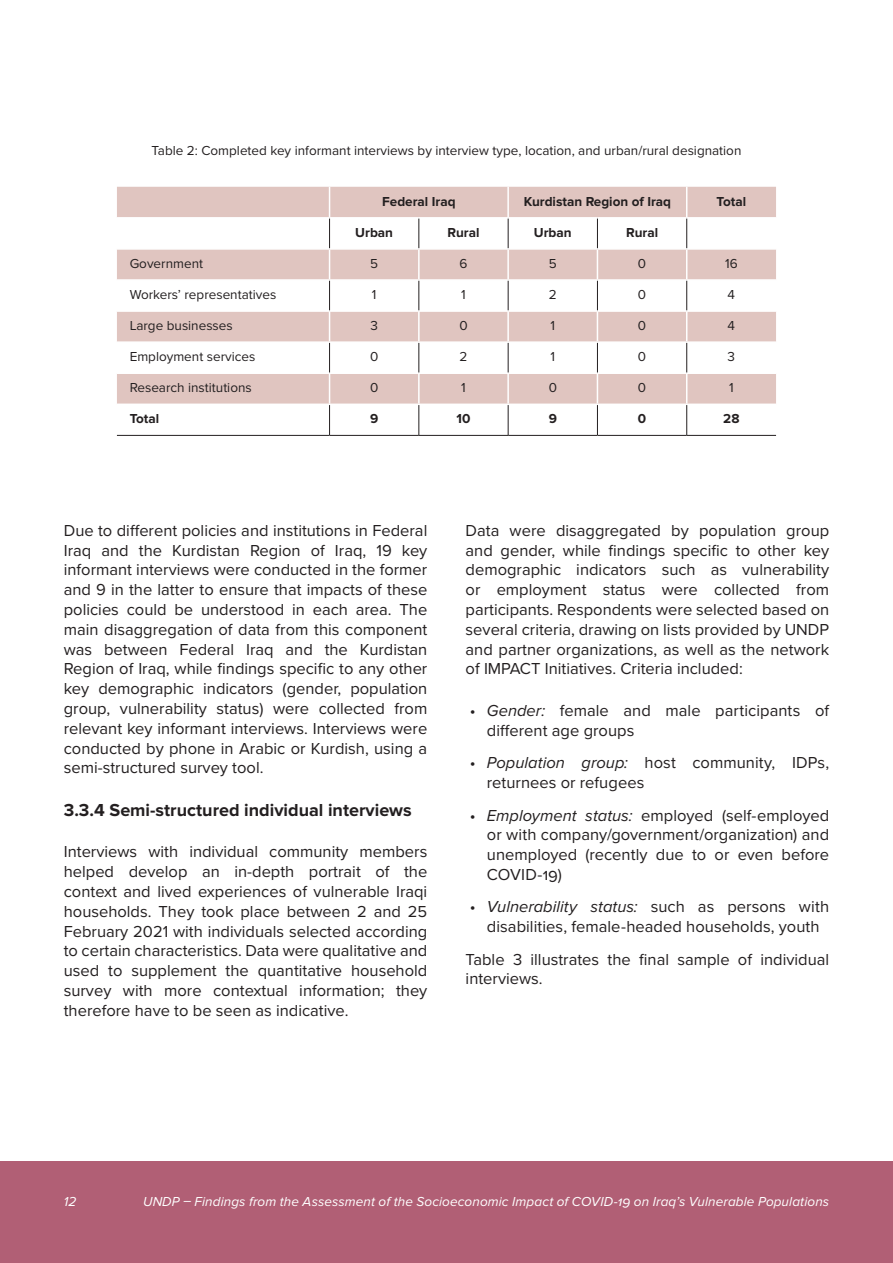
<style>
.page{position:relative;width:893px;height:1263px;background:#fff}
.page>*{position:absolute;margin:0;border:0;box-sizing:border-box;transform-origin:0 0}
.Head_3{font:700 18px "Proxima Nova";color:#231f20}
.Normal__Web{font:16.5px/19.8px "Proxima Nova";color:#231f20;text-align:justify}
.Box_text{font:13.5px "Proxima Nova";color:#231f20}
.t1{font:italic 13.5px "Proxima Nova";letter-spacing:.01em;color:#fff}
.Figure_heading{font:13.5px "Proxima Nova";color:#231f20}
.Box_text-2{font:700 13.5px "Proxima Nova";color:#231f20}
.s1{font-style:italic}
</style>
<div class="page">
<div style="left:0;top:1161px;width:893px;height:102px;background:#b15f75"></div>
<svg style="left:117px;top:187px;width:659px;height:217px;fill:#e0c5c0"></svg>
<hr style="left:329px;top:187px;width:1px;height:30px;background:#fff">
<hr style="left:507px;top:187px;width:2px;height:30px;background:#fff">
<hr style="left:686px;top:187px;width:1px;height:30px;background:#fff">
<hr style="left:117px;top:217px;width:213px;height:2px;background:#fff">
<hr style="left:330px;top:217px;width:89px;height:2px;background:#fff">
<hr style="left:419px;top:217px;width:89px;height:2px;background:#fff">
<hr style="left:508px;top:217px;width:89px;height:2px;background:#fff">
<hr style="left:597px;top:217px;width:90px;height:2px;background:#fff">
<hr style="left:687px;top:217px;width:89px;height:2px;background:#fff">
<hr style="left:117px;top:248px;width:213px;height:2px;background:#fff">
<hr style="left:330px;top:248px;width:89px;height:2px;background:#fff">
<hr style="left:419px;top:248px;width:89px;height:2px;background:#fff">
<hr style="left:418px;top:250px;width:2px;height:29px;background:#fff">
<hr style="left:508px;top:248px;width:89px;height:2px;background:#fff">
<hr style="left:507px;top:250px;width:2px;height:29px;background:#fff">
<hr style="left:597px;top:248px;width:90px;height:2px;background:#fff">
<hr style="left:687px;top:248px;width:89px;height:2px;background:#fff">
<hr style="left:117px;top:279px;width:213px;height:2px;background:#fff">
<hr style="left:330px;top:279px;width:89px;height:2px;background:#fff">
<hr style="left:419px;top:279px;width:89px;height:2px;background:#fff">
<hr style="left:508px;top:279px;width:89px;height:2px;background:#fff">
<hr style="left:597px;top:279px;width:90px;height:2px;background:#fff">
<hr style="left:687px;top:279px;width:89px;height:2px;background:#fff">
<hr style="left:117px;top:310px;width:213px;height:2px;background:#fff">
<hr style="left:330px;top:310px;width:89px;height:2px;background:#fff">
<hr style="left:419px;top:310px;width:89px;height:2px;background:#fff">
<hr style="left:418px;top:312px;width:2px;height:29px;background:#fff">
<hr style="left:508px;top:310px;width:89px;height:2px;background:#fff">
<hr style="left:507px;top:312px;width:2px;height:29px;background:#fff">
<hr style="left:597px;top:310px;width:90px;height:2px;background:#fff">
<hr style="left:687px;top:310px;width:89px;height:2px;background:#fff">
<hr style="left:117px;top:341px;width:213px;height:2px;background:#fff">
<hr style="left:330px;top:341px;width:89px;height:2px;background:#fff">
<hr style="left:419px;top:341px;width:89px;height:2px;background:#fff">
<hr style="left:508px;top:341px;width:89px;height:2px;background:#fff">
<hr style="left:597px;top:341px;width:90px;height:2px;background:#fff">
<hr style="left:687px;top:341px;width:89px;height:2px;background:#fff">
<hr style="left:117px;top:372px;width:213px;height:2px;background:#fff">
<hr style="left:330px;top:372px;width:89px;height:2px;background:#fff">
<hr style="left:329px;top:374px;width:1px;height:30px;background:#fff">
<hr style="left:419px;top:372px;width:89px;height:2px;background:#fff">
<hr style="left:418px;top:374px;width:2px;height:30px;background:#fff">
<hr style="left:508px;top:372px;width:89px;height:2px;background:#fff">
<hr style="left:507px;top:374px;width:2px;height:30px;background:#fff">
<hr style="left:597px;top:372px;width:90px;height:2px;background:#fff">
<hr style="left:597px;top:374px;width:1px;height:30px;background:#fff">
<hr style="left:687px;top:372px;width:89px;height:2px;background:#fff">
<hr style="left:686px;top:374px;width:1px;height:30px;background:#fff">
<svg style="left:418px;top:219px;width:1px;height:29px"></svg>
<svg style="left:508px;top:219px;width:1px;height:29px"></svg>
<svg style="left:418px;top:281px;width:1px;height:29px"></svg>
<svg style="left:508px;top:281px;width:1px;height:29px"></svg>
<svg style="left:329px;top:219px;width:1px;height:153px"></svg>
<svg style="left:418px;top:343px;width:1px;height:29px"></svg>
<svg style="left:508px;top:343px;width:1px;height:29px"></svg>
<svg style="left:597px;top:219px;width:1px;height:153px"></svg>
<svg style="left:686px;top:219px;width:1px;height:153px"></svg>
<hr style="left:329px;top:405px;width:1px;height:30px;background:#231f20">
<hr style="left:418px;top:405px;width:1px;height:30px;background:#231f20">
<hr style="left:508px;top:405px;width:1px;height:30px;background:#231f20">
<hr style="left:597px;top:405px;width:1px;height:30px;background:#231f20">
<hr style="left:686px;top:405px;width:1px;height:30px;background:#231f20">
<hr style="left:117px;top:435px;width:213px;height:1px;background:#231f20">
<hr style="left:330px;top:435px;width:89px;height:1px;background:#231f20">
<hr style="left:419px;top:435px;width:89px;height:1px;background:#231f20">
<hr style="left:508px;top:435px;width:89px;height:1px;background:#231f20">
<hr style="left:597px;top:435px;width:90px;height:1px;background:#231f20">
<hr style="left:687px;top:435px;width:89px;height:1px;background:#231f20">
<p class="Figure_heading" style="left:152px;top:140px;width:591px">Table 2: Completed key informant interviews by interview type, location, and urban/rural designation</p>
<p class="Box_text-2" style="left:382px;top:193px;width:75px">Federal Iraq</p>
<p class="Box_text-2" style="left:524px;top:193px;width:149px">Kurdistan Region of Iraq</p>
<p class="Box_text-2" style="left:717px;top:193px;width:31px">Total</p>
<p class="Box_text-2" style="left:355px;top:225px;width:39px">Urban</p>
<p class="Box_text-2" style="left:447px;top:225px;width:34px">Rural</p>
<p class="Box_text-2" style="left:534px;top:225px;width:39px">Urban</p>
<p class="Box_text-2" style="left:626px;top:225px;width:34px">Rural</p>
<p class="Box_text" style="left:130px;top:253px;width:75px">Government</p>
<p class="Box_text" style="left:370px;top:253px;width:9px">5</p>
<p class="Box_text" style="left:459px;top:253px;width:9px">6</p>
<p class="Box_text" style="left:549px;top:253px;width:9px">5</p>
<p class="Box_text" style="left:638px;top:253px;width:10px">0</p>
<p class="Box_text" style="left:725px;top:253px;width:14px">16</p>
<p class="Box_text" style="left:130px;top:284px;width:148px">Workers’ representatives</p>
<p class="Box_text" style="left:372px;top:284px;width:6px">1</p>
<p class="Box_text" style="left:461px;top:284px;width:6px">1</p>
<p class="Box_text" style="left:549px;top:284px;width:9px">2</p>
<p class="Box_text" style="left:638px;top:284px;width:10px">0</p>
<p class="Box_text" style="left:728px;top:284px;width:9px">4</p>
<p class="Box_text" style="left:130px;top:315px;width:105px">Large businesses</p>
<p class="Box_text" style="left:370px;top:315px;width:9px">3</p>
<p class="Box_text" style="left:459px;top:315px;width:10px">0</p>
<p class="Box_text" style="left:550px;top:315px;width:6px">1</p>
<p class="Box_text" style="left:638px;top:315px;width:10px">0</p>
<p class="Box_text" style="left:728px;top:315px;width:9px">4</p>
<p class="Box_text" style="left:130px;top:346px;width:127px">Employment services</p>
<p class="Box_text" style="left:370px;top:346px;width:10px">0</p>
<p class="Box_text" style="left:459px;top:346px;width:9px">2</p>
<p class="Box_text" style="left:550px;top:346px;width:6px">1</p>
<p class="Box_text" style="left:638px;top:346px;width:10px">0</p>
<p class="Box_text" style="left:728px;top:346px;width:9px">3</p>
<p class="Box_text" style="left:130px;top:378px;width:124px">Research institutions</p>
<p class="Box_text" style="left:370px;top:378px;width:10px">0</p>
<p class="Box_text" style="left:461px;top:378px;width:6px">1</p>
<p class="Box_text" style="left:549px;top:378px;width:10px">0</p>
<p class="Box_text" style="left:638px;top:378px;width:10px">0</p>
<p class="Box_text" style="left:729px;top:378px;width:6px">1</p>
<p class="Box_text-2" style="left:130px;top:411px;width:31px">Total</p>
<p class="Box_text-2" style="left:370px;top:411px;width:10px">9</p>
<p class="Box_text-2" style="left:457px;top:411px;width:15px">10</p>
<p class="Box_text-2" style="left:549px;top:411px;width:10px">9</p>
<p class="Box_text-2" style="left:638px;top:411px;width:10px">0</p>
<p class="Box_text-2" style="left:723px;top:411px;width:18px">28</p>
<p class="Normal__Web" style="left:64px;top:520px;width:365px">Due to different policies and institutions in Federal Iraq and the Kurdistan Region of Iraq, 19 key informant interviews were conducted in the former and 9 in the latter to ensure that impacts of these policies could be understood in each area. The main disaggregation of data from this component was between Federal Iraq and the Kurdistan Region of Iraq, while findings specific to any other key demographic indicators (gender, population group, vulnerability status) were collected from relevant key informant interviews. Interviews were conducted by phone in Arabic or Kurdish, using a semi-structured survey tool.</p>
<p class="Head_3" style="left:64px;top:800px;width:349px">3.3.4 Semi-structured individual interviews</p>
<p class="Normal__Web" style="left:64px;top:841px;width:365px">Interviews with individual community members helped develop an in-depth portrait of the context and lived experiences of vulnerable Iraqi households. They took place between 2 and 25<br>February 2021 with individuals selected according to certain characteristics. Data were qualitative and used to supplement the quantitative household survey with more contextual information; they therefore have to be seen as indicative.</p>
<p class="Normal__Web" style="left:466px;top:520px;width:365px">Data were disaggregated by population group and gender, while findings specific to other key demographic indicators such as vulnerability or employment status were collected from participants. Respondents were selected based on several criteria, drawing on lists provided by UNDP and partner organizations, as well as the network of IMPACT Initiatives. Criteria included:</p>
<p class="Normal__Web" style="left:487px;top:700px;width:344px;text-indent:-17px">• <span class="s1">Gender:</span> female and male participants of different age groups</p>
<p class="Normal__Web" style="left:487px;top:752px;width:344px;text-indent:-17px">• <span class="s1">Population group:</span> host community, IDPs, returnees or refugees</p>
<p class="Normal__Web" style="left:487px;top:804px;width:344px;text-indent:-17px">• <span class="s1">Employment status:</span> employed (self-employed or with company/government/organization) and unemployed (recently due to or even before COVID-19)</p>
<p class="Normal__Web" style="left:470px;top:896px;width:361px;text-align:center">• <span class="s1">Vulnerability status:</span> such as persons with disabilities, female-headed households, youth</p>
<p class="Normal__Web" style="left:466px;top:948px;width:365px">Table 3 illustrates the final sample of individual interviews.</p>
<p class="t1" style="left:64px;top:1195px;width:14px">12</p>
<p class="t1" style="left:143px;top:1195px;width:687px">UNDP – Findings from the Assessment of the Socioeconomic Impact of COVID-19 on Iraq’s Vulnerable Populations</p>
</div>
